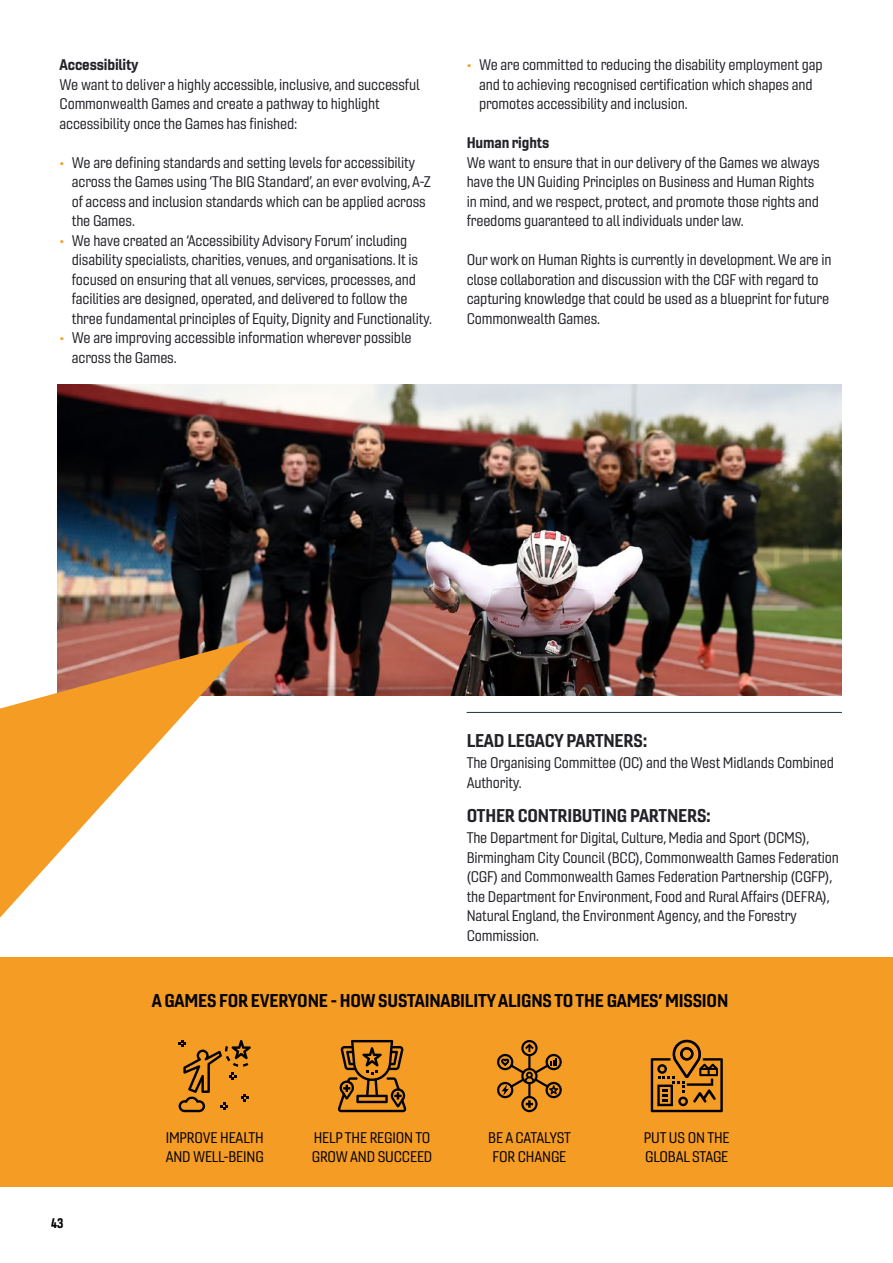
<style>
.page{position:relative;width:893px;height:1263px;background:#fff}
.page>*{position:absolute;margin:0;border:0;box-sizing:border-box;transform-origin:0 0}
.t1{font:18px "Gineso Nor Bol";letter-spacing:-.01em;color:#020203}
.t2{font:18px "Gineso Nor Bol";letter-spacing:-.01em;color:#222228}
.t3{font:15px/19.5px "Gineso Nor Reg";letter-spacing:-.01em;color:#222228}
.t4{font:15px/19.5px "Gineso Nor Reg";letter-spacing:-.01em;color:#020203}
.t5{font:15px "Gineso Nor Bol";letter-spacing:-.01em;color:#222228}
.t6{font:13.5px "Gineso Con Bol";color:#000}
.s1{font-family:"Gineso Nor Bol";color:#f59c24}
</style>
<div class="page">
<img style="left:58px;top:385px;width:784px;height:311px">
<svg style="left:0;top:640px;width:251px;height:278px"></svg>
<hr style="left:467px;top:712px;width:375px;height:1px;background:#25303e">
<div style="left:0;top:957px;width:893px;height:229px;background:#f59c24"></div>
<svg style="left:179px;top:1040px;width:72px;height:72px"></svg>
<svg style="left:497px;top:1040px;width:65px;height:72px"></svg>
<svg style="left:651px;top:1040px;width:72px;height:72px"></svg>
<svg style="left:338px;top:1040px;width:68px;height:72px"></svg>
<p class="t5" style="left:60px;top:55px;width:81px">Accessibility</p>
<p class="t3" style="left:60px;top:75px;width:362px">We want to deliver a highly accessible, inclusive, and successful<br>Commonwealth Games and create a pathway to highlight accessibility once the Games has finished:</p>
<p class="t3" style="left:72px;top:153px;width:361px;text-indent:-12px"><span class="s1">•</span> We are defining standards and setting levels for accessibility across the Games using ‘The BIG Standard’, an ever evolving, A-Z of access and inclusion standards which can be applied across the Games.</p>
<p class="t3" style="left:72px;top:231px;width:362px;text-indent:-12px"><span class="s1">•</span> We have created an ‘Accessibility Advisory Forum’ including disability specialists, charities, venues, and organisations. It is focused on ensuring that all venues, services, processes, and facilities are designed, operated, and delivered to follow the three fundamental principles of Equity, Dignity and Functionality.</p>
<p class="t3" style="left:72px;top:328px;width:341px;text-indent:-12px"><span class="s1">•</span> We are improving accessible information wherever possible across the Games.</p>
<p class="t3" style="left:479px;top:55px;width:345px;text-indent:-12px"><span class="s1">•</span> We are committed to reducing the disability employment gap and to achieving recognised certification which shapes and promotes accessibility and inclusion.</p>
<p class="t5" style="left:467px;top:133px;width:84px">Human rights</p>
<p class="t3" style="left:467px;top:153px;width:355px">We want to ensure that in our delivery of the Games we always have the UN Guiding Principles on Business and Human Rights in mind, and we respect, protect, and promote those rights and freedoms guaranteed to all individuals under law.</p>
<p class="t3" style="left:467px;top:250px;width:366px">Our work on Human Rights is currently in development. We are in close collaboration and discussion with the CGF with regard to capturing knowledge that could be used as a blueprint for future Commonwealth Games.</p>
<p class="t2" style="left:467px;top:729px;width:182px">LEAD LEGACY PARTNERS:</p>
<p class="t3" style="left:467px;top:753px;width:369px">The Organising Committee (OC) and the West Midlands Combined<br>Authority.</p>
<p class="t2" style="left:467px;top:804px;width:246px">OTHER CONTRIBUTING PARTNERS:</p>
<p class="t3" style="left:467px;top:828px;width:374px">The Department for Digital, Culture, Media and Sport (DCMS),<br>Birmingham City Council (BCC), Commonwealth Games Federation</p>
<p class="t3" style="left:467px;top:867px;width:367px">(CGF) and Commonwealth Games Federation Partnership (CGFP), the Department for Environment, Food and Rural Affairs (DEFRA), Natural England, the Environment Agency, and the Forestry Commission.</p>
<p class="t1" style="left:152px;top:988px;width:578px">A GAMES FOR EVERYONE - HOW SUSTAINABILITY ALIGNS TO THE GAMES’ MISSION</p>
<p class="t6" style="left:51px;top:1214px;width:14px">43</p>
<p class="t4" style="left:166px;top:1128px;width:100px">IMPROVE HEALTH<br>AND WELL-BEING</p>
<p class="t4" style="left:312px;top:1128px;width:122px">HELP THE REGION TO<br>GROW AND SUCCEED</p>
<p class="t4" style="left:488px;top:1128px;width:84px">BE A CATALYST<br>FOR CHANGE</p>
<p class="t4" style="left:644px;top:1128px;width:87px">PUT US ON THE<br>GLOBAL STAGE</p>
</div>
